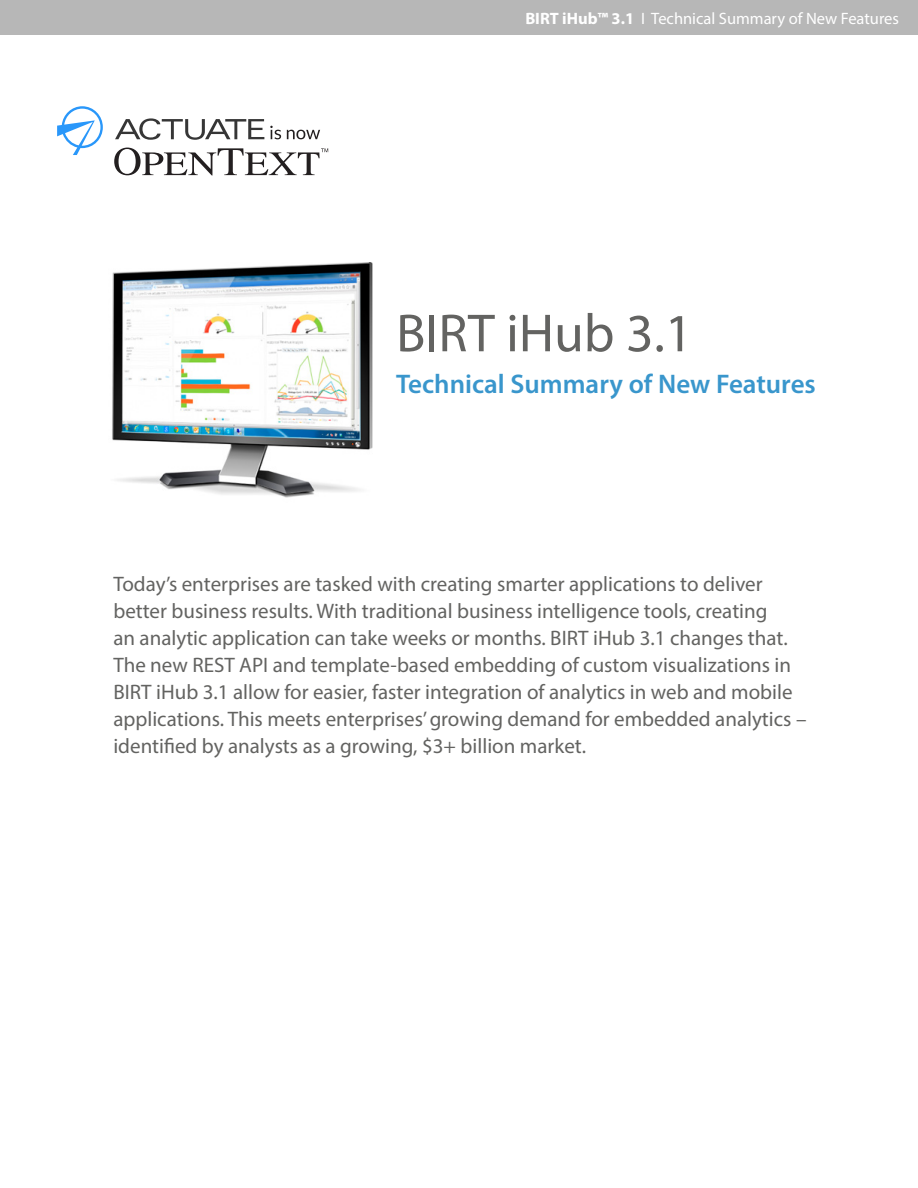
<style>
.page{position:relative;width:918px;height:1188px;background:#fff}
.page>*{position:absolute;margin:0;border:0;box-sizing:border-box;transform-origin:0 0}
.t1{font:54px "Myriad Pro";color:#636361}
.t2{font:600 27px "Myriad Pro";color:#3996cc}
.t3{font:21px/27px "Myriad Pro";color:#636361}
.t4{font:16.5px "Myriad Pro";color:#fff}
.s1{font-weight:700}
</style>
<div class="page">
<div style="left:0;top:0;width:918px;height:35px;background:#b7b7b7"></div>
<svg style="left:115px;top:118px;width:149px;height:22px"></svg>
<svg style="left:57px;top:106px;width:46px;height:49px"></svg>
<svg style="left:114px;top:148px;width:214px;height:28px"></svg>
<svg style="left:270px;top:126px;width:11px;height:13px"></svg>
<svg style="left:287px;top:130px;width:33px;height:9px"></svg>
<img style="left:112px;top:262px;width:261px;height:236px">
<p class="t4" style="left:525px;top:9px;width:375px"><span class="s1">BIRT iHub™ 3.1</span> I Technical Summary of New Features</p>
<h1 class="t1" style="left:396px;top:300px;width:298px">BIRT iHub 3.1</h1>
<p class="t2" style="left:396px;top:366px;width:421px">Technical Summary of New Features</p>
<p class="t3" style="left:113px;top:571px;width:695px">Today’s enterprises are tasked with creating smarter applications to deliver better business results. With traditional business intelligence tools, creating<br>an analytic application can take weeks or months. BIRT iHub 3.1 changes that.<br>The new REST API and template-based embedding of custom visualizations in BIRT iHub 3.1 allow for easier, faster integration of analytics in web and mobile applications. This meets enterprises’ growing demand for embedded analytics – identified by analysts as a growing, $3+ billion market.</p>
</div>
